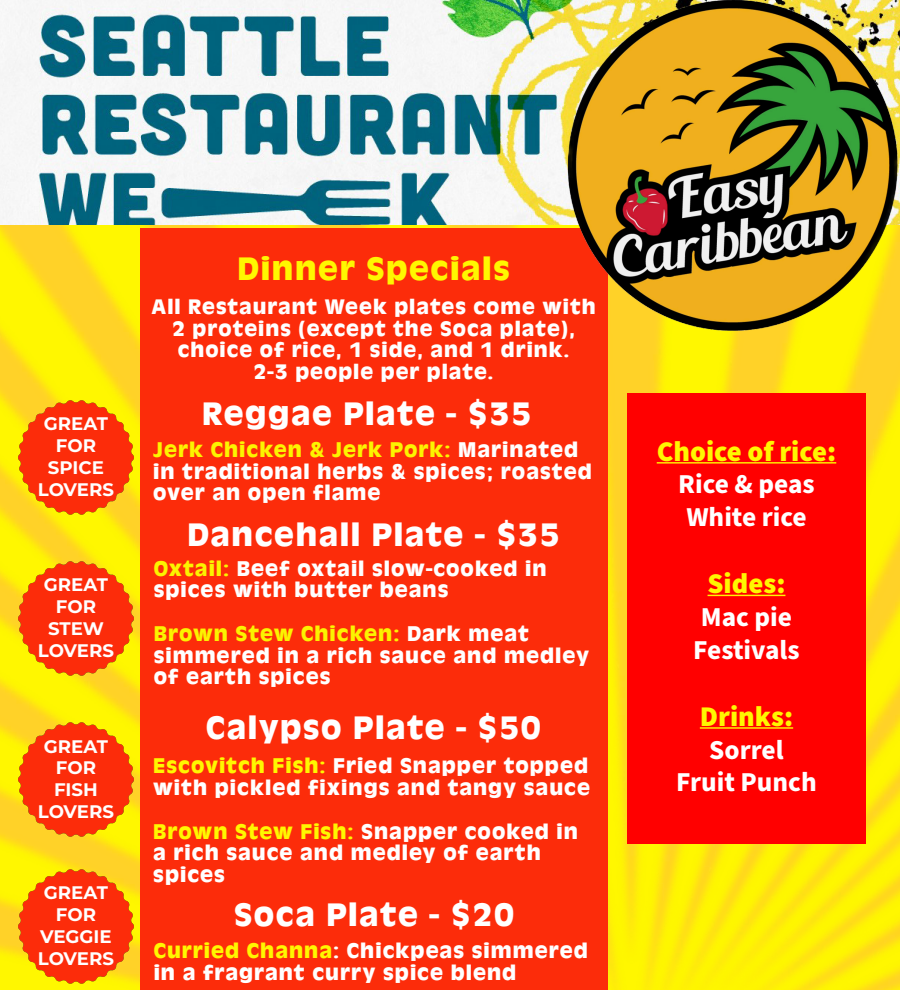
<style>
.page{position:relative;width:900px;height:990px;background:#fff}
.page>*{position:absolute;margin:0;border:0;box-sizing:border-box;transform-origin:0 0}
.t1{font:700 33.88px "Antique Oli";letter-spacing:.045em;color:#fff}
.t2{font:700 33.88px "Antique Oli";letter-spacing:.045em;color:#fff700}
.t3{font:900 28.5px "Source Sans Pro";color:#fff700}
.t4{font:700 27.25px/32.8px "Source Sans Pro";color:#fff}
.t5{font:700 22.25px/21.8px "Antique Oli";letter-spacing:.045em;color:#fff}
.t6{font:700 21.88px/21.5px "Antique Oli";letter-spacing:.045em;color:#fff;text-align:center}
.t7{font:700 18.12px/21.8px "Montserrat";color:#fff;text-align:center}
.s1{color:#fcf400}
.s2{color:#fbf300}
.s3{color:#fff700}
</style>
<div class="page">
<img style="left:0;top:0;width:900px;height:990px">
<div style="left:140px;top:686px;width:467px;height:177px;background:#fc2c0a"></div>
<div style="left:140px;top:302px;width:467px;height:384px;background:#fc2c0a"></div>
<img style="left:12px;top:863px;width:596px;height:127px">
<div style="left:140px;top:228px;width:428px;height:74px;background:#fc2c0a"></div>
<div style="left:627px;top:393px;width:239px;height:451px;background:#f00"></div>
<hr style="left:657px;top:462px;width:179px;height:2px;background:#fff700">
<hr style="left:708px;top:595px;width:77px;height:1px;background:#fff700">
<hr style="left:700px;top:727px;width:93px;height:2px;background:#fff700">
<img style="left:568px;top:0;width:330px;height:330px">
<img style="left:12px;top:393px;width:128px;height:129px">
<img style="left:12px;top:555px;width:128px;height:128px">
<img style="left:12px;top:716px;width:128px;height:128px">
<p class="t7" style="left:38px;top:412px;width:78px">GREAT<br>FOR<br>SPICE<br>LOVERS</p>
<p class="t7" style="left:38px;top:573px;width:78px">GREAT<br>FOR<br>STEW<br>LOVERS</p>
<p class="t7" style="left:38px;top:734px;width:78px">GREAT<br>FOR<br>FISH<br>LOVERS</p>
<p class="t7" style="left:38px;top:881px;width:78px">GREAT<br>FOR<br>VEGGIE<br>LOVERS</p>
<h1 class="t2" style="left:238px;top:250px;width:274px">Dinner Specials</h1>
<p class="t6" style="left:152px;top:297px;width:446px">All Restaurant Week plates come with<br>2 proteins (except the Soca plate), choice of rice, 1 side, and 1 drink.<br>2-3 people per plate.</p>
<h1 class="t1" style="left:202px;top:394px;width:330px">Reggae Plate - $35</h1>
<p class="t5" style="left:153px;top:439px;width:440px"><span class="s1">Jerk Chicken &amp; Jerk Pork:</span> Marinated in traditional herbs &amp; spices; roasted over an open flame</p>
<h1 class="t1" style="left:188px;top:515px;width:374px">Dancehall Plate - $35</h1>
<p class="t5" style="left:154px;top:558px;width:394px"><span class="s2">Oxtail:</span> Beef oxtail slow-cooked in spices with butter beans</p>
<p class="t5" style="left:154px;top:623px;width:437px"><span class="s2">Brown Stew Chicken:</span> Dark meat simmered in a rich sauce and medley of earth spices</p>
<h1 class="t1" style="left:206px;top:708px;width:336px">Calypso Plate - $50</h1>
<p class="t5" style="left:153px;top:755px;width:438px"><span class="s3">Escovitch Fish:</span> Fried Snapper topped with pickled fixings and tangy sauce</p>
<p class="t5" style="left:153px;top:820px;width:426px"><span class="s3">Brown Stew Fish:</span> Snapper cooked in a rich sauce and medley of earth spices</p>
<h1 class="t1" style="left:234px;top:895px;width:281px">Soca Plate - $20</h1>
<p class="t5" style="left:154px;top:940px;width:436px"><span class="s3">Curried Channa</span>: Chickpeas simmered in a fragrant curry spice blend</p>
<p class="t3" style="left:657px;top:432px;width:181px">Choice of rice:</p>
<p class="t4" style="left:678px;top:469px;width:138px">Rice &amp; peas<br>White rice</p>
<p class="t3" style="left:708px;top:564px;width:79px">Sides:</p>
<p class="t4" style="left:693px;top:601px;width:108px">Mac pie<br>Festivals</p>
<p class="t3" style="left:700px;top:697px;width:95px">Drinks:</p>
<p class="t4" style="left:676px;top:734px;width:142px;text-align:center">Sorrel<br>Fruit Punch</p>
</div>
